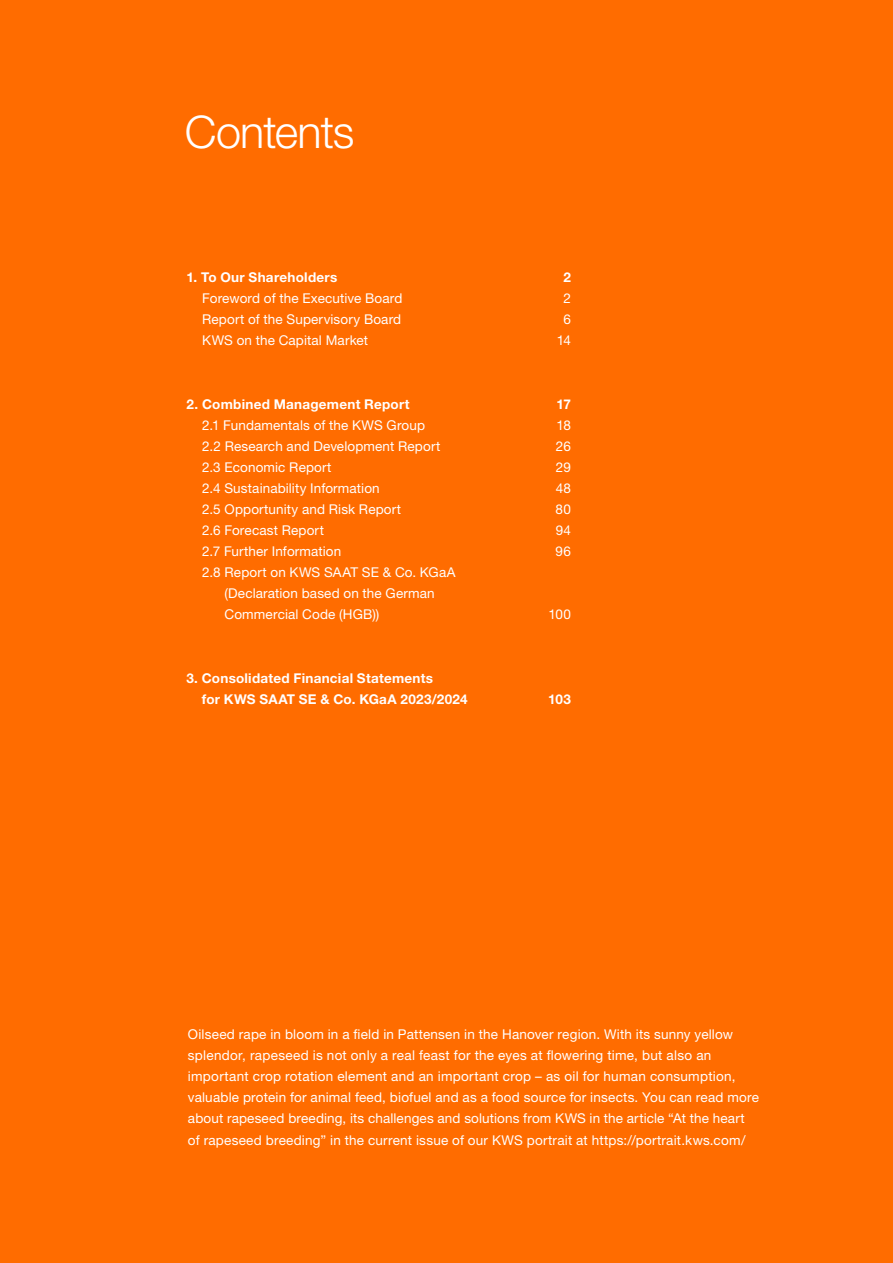
<style>
.page{position:relative;width:893px;height:1263px;background:#ff6c00}
.page>*{position:absolute;margin:0;border:0;box-sizing:border-box;transform-origin:0 0}
.t1{font:300 45px "Helvetica Neue LT Std";letter-spacing:-.025em;color:#fff}
.t2{font:13.5px/21.1px "Helvetica Neue LT Std";letter-spacing:.015em;color:#fff}
.t3{font:700 13.5px/21px "Helvetica Neue LT Std";letter-spacing:.02em;color:#fff}
</style>
<div class="page">
<h1 class="t1" style="left:185px;top:105px;width:171px">Contents</h1>
<p class="t3" style="left:186px;top:267px;width:152px">1. To Our Shareholders</p>
<p class="t3" style="left:563px;top:267px;width:9px">2</p>
<p class="t2" style="left:202px;top:288px;width:202px">Foreword of the Executive Board</p>
<p class="t2" style="left:563px;top:288px;width:9px">2</p>
<p class="t2" style="left:202px;top:309px;width:201px">Report of the Supervisory Board</p>
<p class="t2" style="left:563px;top:309px;width:9px">6</p>
<p class="t2" style="left:202px;top:330px;width:167px">KWS on the Capital Market</p>
<p class="t2" style="left:557px;top:330px;width:16px">14</p>
<p class="t3" style="left:186px;top:393px;width:225px">2. Combined Management Report</p>
<p class="t3" style="left:556px;top:393px;width:16px">17</p>
<p class="t2" style="left:202px;top:414px;width:224px">2.1 Fundamentals of the KWS Group</p>
<p class="t2" style="left:556px;top:414px;width:16px">18</p>
<p class="t2" style="left:202px;top:435px;width:240px">2.2 Research and Development Report</p>
<p class="t2" style="left:556px;top:435px;width:16px">26</p>
<p class="t2" style="left:202px;top:456px;width:131px">2.3 Economic Report</p>
<p class="t2" style="left:556px;top:456px;width:17px">29</p>
<p class="t2" style="left:202px;top:477px;width:179px">2.4 Sustainability Information</p>
<p class="t2" style="left:556px;top:477px;width:17px">48</p>
<p class="t2" style="left:202px;top:498px;width:200px">2.5 Opportunity and Risk Report</p>
<p class="t2" style="left:556px;top:498px;width:17px">80</p>
<p class="t2" style="left:202px;top:519px;width:123px">2.6 Forecast Report</p>
<p class="t2" style="left:556px;top:519px;width:17px">94</p>
<p class="t2" style="left:202px;top:540px;width:141px">2.7 Further Information</p>
<p class="t2" style="left:556px;top:540px;width:17px">96</p>
<p class="t2" style="left:225px;top:562px;width:233px;text-indent:-22px">2.8 Report on KWS SAAT SE &amp; Co. KGaA (Declaration based on the German<br>Commercial Code (HGB))</p>
<p class="t2" style="left:548px;top:603px;width:24px">100</p>
<p class="t3" style="left:202px;top:667px;width:267px;text-indent:-15px">3. Consolidated Financial Statements<br>for KWS SAAT SE &amp; Co. KGaA 2023/2024</p>
<p class="t3" style="left:548px;top:688px;width:24px">103</p>
<p class="t2" style="left:188px;top:1023px;width:572px">Oilseed rape in bloom in a field in Pattensen in the Hanover region. With its sunny yellow splendor, rapeseed is not only a real feast for the eyes at flowering time, but also an important crop rotation element and an important crop – as oil for human consumption, valuable protein for animal feed, biofuel and as a food source for insects. You can read more about rapeseed breeding, its challenges and solutions from KWS in the article “At the heart of rapeseed breeding” in the current issue of our KWS portrait at https://portrait.kws.com/</p>
</div>
